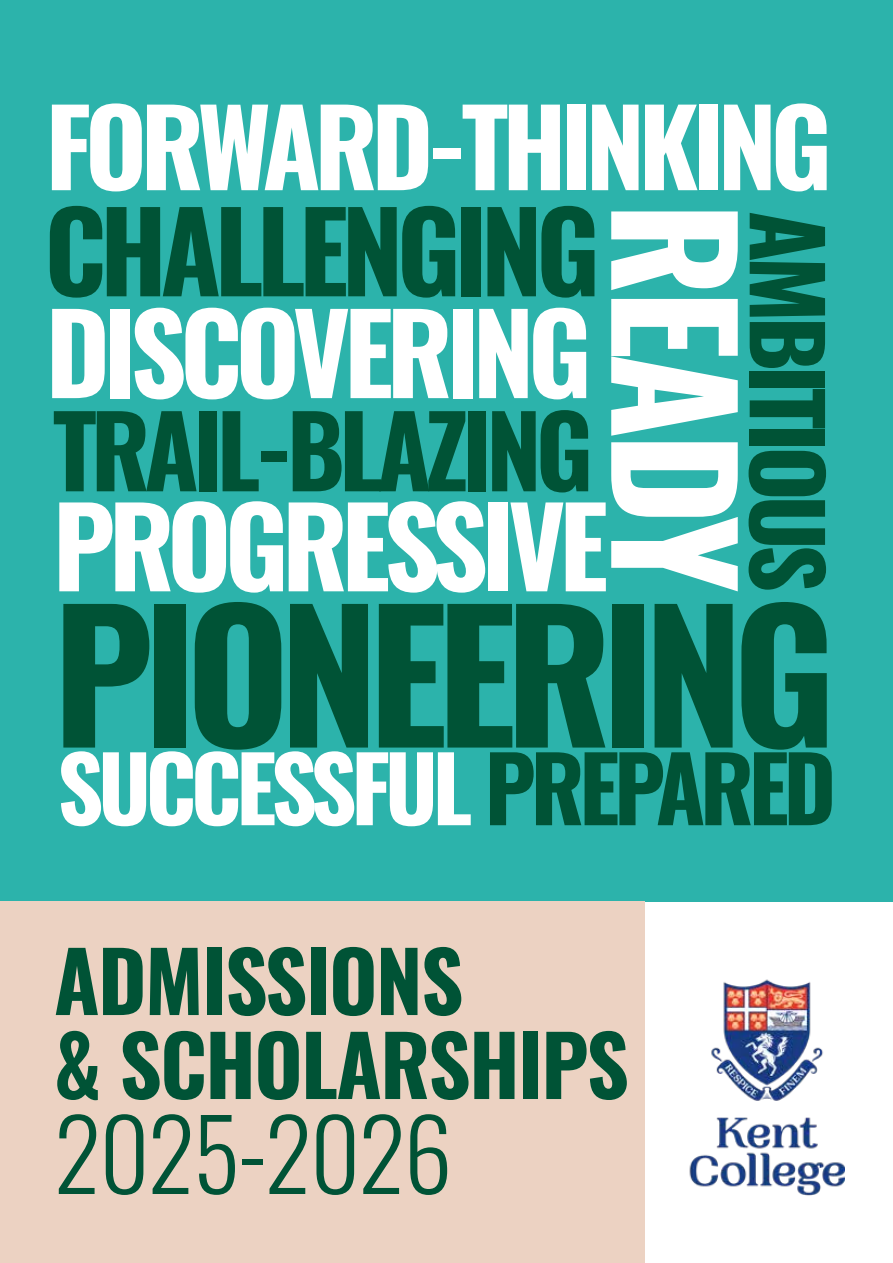
<style>
.page{position:relative;width:893px;height:1263px;background:#fff}
.page>*{position:absolute;margin:0;border:0;box-sizing:border-box;transform-origin:0 0}
.t1{font:700 177.3px "Oswald";letter-spacing:-.06em;color:#005336}
.t2{font:700 156.15px "Oswald";letter-spacing:-.04em;color:#fff}
.t3{font:700 110.1px "Oswald";letter-spacing:-.06em;color:#fff}
.t4{font:700 110.1px "Oswald";letter-spacing:-.06em;color:#005336}
.t5{font:700 109.65px "Oswald";letter-spacing:-.06em;color:#fff}
.t6{font:700 105.6px "Oswald";letter-spacing:-.06em;color:#fff}
.t7{font:700 98.85px "Oswald";letter-spacing:-.06em;color:#005336}
.t8{font:300 97.5px "Oswald";letter-spacing:-.02em;color:#005336}
.t9{font:700 93px "Oswald";letter-spacing:-.06em;color:#005336}
.t10{font:700 90px "Oswald";letter-spacing:-.06em;color:#fff}
.t11{font:700 82.95px/84px "Oswald";letter-spacing:-.02em;color:#005336}
.s1{color:#005336}
</style>
<div class="page">
<div style="left:0;top:0;width:893px;height:901px;background:#2cb3ab"></div>
<div style="left:0;top:901px;width:644px;height:362px;background:#ecd2c2"></div>
<img style="left:689px;top:979px;width:155px;height:217px">
<p class="t6" style="left:46px;top:92px;width:788px">FORWARD-THINKING</p>
<h3 class="t4" style="left:44px;top:194px;width:557px">CHALLENGING</h3>
<h2 class="t2" style="left:756px;top:202px;width:392px;rotate:90deg">READY</h2>
<p class="t9" style="left:836px;top:211px;width:383px;rotate:90deg">AMBITIOUS</p>
<h3 class="t3" style="left:46px;top:296px;width:548px">DISCOVERING</h3>
<p class="t7" style="left:53px;top:399px;width:542px">TRAIL-BLAZING</p>
<h3 class="t5" style="left:53px;top:489px;width:557px">PROGRESSIVE</h3>
<h1 class="t1" style="left:53px;top:583px;width:785px">PIONEERING</h1>
<p class="t10" style="left:57px;top:741px;width:780px">SUCCESSFUL <span class="s1">PREPARED</span></p>
<p class="t11" style="left:54px;top:944px;width:577px">ADMISSIONS<br>&amp; SCHOLARSHIPS</p>
<p class="t8" style="left:54px;top:1068px;width:400px">2025-2026</p>
</div>
